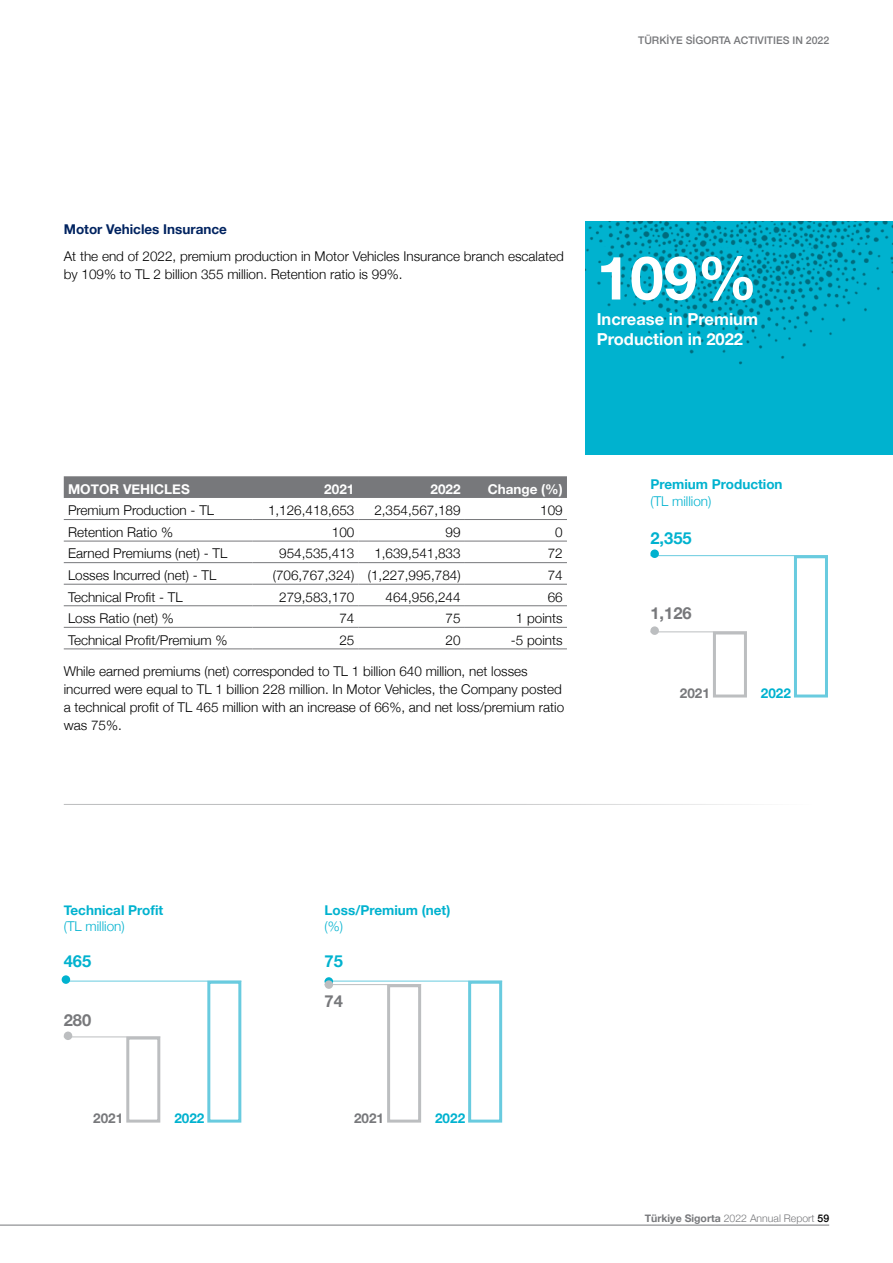
<style>
.page{position:relative;width:893px;height:1263px;background:#fff}
.page>*{position:absolute;margin:0;border:0;box-sizing:border-box;transform-origin:0 0}
.t1{font:700 60.15px "Helvetica Neue";color:#fff}
.t2{font:700 16.5px/19.5px "Helvetica Neue";color:#fff}
.t3{font:700 16.5px "Helvetica Neue";color:#00b2cf}
.t4{font:700 16.5px "Helvetica Neue";color:#77787b}
.t5{font:300 13.5px/18px "Helvetica Neue";color:#000}
.t6{font:700 13.5px "Helvetica Neue";color:#00b2cf}
.t7{font:700 13.5px "Helvetica Neue";color:#fff}
.t8{font:300 13.5px "Helvetica Neue";color:#00b2cf}
.t9{font:700 13.5px "Helvetica Neue";color:#002360}
.t10{font:700 13.5px "Helvetica Neue";color:#77787b}
.t11{font:300 10.5px "Helvetica Neue";color:#77787b}
.t12{font:500 10.5px "Helvetica Neue";color:#77787b}
.s1{font-weight:700}
.s2{font-weight:500;color:#000}
</style>
<div class="page">
<div style="left:126px;top:1036px;width:34px;height:86px;background:#fff;border:3px solid #bcbec0"></div>
<div style="left:585px;top:221px;width:308px;height:234px;background:#00b2cf"></div>
<img style="left:585px;top:221px;width:308px;height:144px">
<hr style="left:64px;top:804px;width:765px;height:1px;background:#77787b">
<div style="left:64px;top:476px;width:503px;height:22px;background:#77787b"></div>
<hr style="left:64px;top:519px;width:188px;height:1px;background:#77787b">
<hr style="left:252px;top:519px;width:107px;height:1px;background:#77787b">
<hr style="left:359px;top:519px;width:106px;height:1px;background:#77787b">
<hr style="left:465px;top:519px;width:102px;height:1px;background:#77787b">
<hr style="left:64px;top:541px;width:188px;height:1px;background:#77787b">
<hr style="left:252px;top:541px;width:107px;height:1px;background:#77787b">
<hr style="left:359px;top:541px;width:106px;height:1px;background:#77787b">
<hr style="left:465px;top:541px;width:102px;height:1px;background:#77787b">
<hr style="left:64px;top:562px;width:188px;height:1px;background:#77787b">
<hr style="left:252px;top:562px;width:107px;height:1px;background:#77787b">
<hr style="left:359px;top:562px;width:106px;height:1px;background:#77787b">
<hr style="left:465px;top:562px;width:102px;height:1px;background:#77787b">
<hr style="left:64px;top:584px;width:188px;height:1px;background:#77787b">
<hr style="left:252px;top:584px;width:107px;height:1px;background:#77787b">
<hr style="left:359px;top:584px;width:106px;height:1px;background:#77787b">
<hr style="left:465px;top:584px;width:102px;height:1px;background:#77787b">
<hr style="left:64px;top:605px;width:188px;height:1px;background:#77787b">
<hr style="left:252px;top:605px;width:107px;height:1px;background:#77787b">
<hr style="left:359px;top:605px;width:106px;height:1px;background:#77787b">
<hr style="left:465px;top:605px;width:102px;height:1px;background:#77787b">
<hr style="left:64px;top:627px;width:188px;height:1px;background:#77787b">
<hr style="left:252px;top:627px;width:107px;height:1px;background:#77787b">
<hr style="left:359px;top:627px;width:106px;height:1px;background:#77787b">
<hr style="left:465px;top:627px;width:102px;height:1px;background:#77787b">
<hr style="left:64px;top:648px;width:188px;height:1px;background:#77787b">
<hr style="left:252px;top:648px;width:107px;height:1px;background:#77787b">
<hr style="left:359px;top:648px;width:106px;height:1px;background:#77787b">
<hr style="left:465px;top:648px;width:102px;height:1px;background:#77787b">
<div style="left:207px;top:981px;width:34px;height:141px;background:#fff;border:3px solid #69cbdf"></div>
<div style="left:468px;top:981px;width:34px;height:141px;background:#fff;border:3px solid #69cbdf"></div>
<div style="left:794px;top:555px;width:34px;height:142px;background:#fff;border:3px solid #69cbdf"></div>
<hr style="left:64px;top:981px;width:177px;height:1px;background:#69cbdf">
<hr style="left:325px;top:981px;width:177px;height:1px;background:#69cbdf">
<hr style="left:650px;top:555px;width:178px;height:1px;background:#69cbdf">
<div style="left:387px;top:984px;width:34px;height:138px;background:#fff;border:3px solid #bcbec0"></div>
<div style="left:713px;top:631px;width:34px;height:66px;background:#fff;border:3px solid #bcbec0"></div>
<hr style="left:64px;top:1036px;width:96px;height:1px;background:#bcbec0">
<hr style="left:325px;top:984px;width:96px;height:1px;background:#bcbec0">
<hr style="left:650px;top:631px;width:97px;height:1px;background:#bcbec0">
<div style="left:62px;top:975px;width:8px;height:9px;background:#00b2cf;border-radius:50%"></div>
<div style="left:325px;top:977px;width:8px;height:9px;background:#00b2cf;border-radius:50%"></div>
<div style="left:64px;top:1031px;width:8px;height:9px;background:#bcbec0;border-radius:50%"></div>
<div style="left:325px;top:980px;width:8px;height:9px;background:#bcbec0;border-radius:50%"></div>
<div style="left:650px;top:549px;width:9px;height:9px;background:#00b2cf;border-radius:50%"></div>
<div style="left:650px;top:626px;width:9px;height:9px;background:#bcbec0;border-radius:50%"></div>
<hr style="left:0;top:1225px;width:829px;height:1px;background:#77787b">
<p class="t12" style="left:638px;top:32px;width:193px">TÜRKİYE SİGORTA ACTIVITIES IN 2022</p>
<p class="t9" style="left:64px;top:219px;width:165px">Motor Vehicles Insurance</p>
<p class="t5" style="left:64px;top:246px;width:501px">At the end of 2022, premium production in Motor Vehicles Insurance branch escalated by 109% to TL 2 billion 355 million. Retention ratio is 99%.</p>
<h1 class="t1" style="left:597px;top:231px;width:162px">109%</h1>
<p class="t2" style="left:597px;top:310px;width:163px">Increase in Premium<br>Production in 2022</p>
<p class="t7" style="left:68px;top:478px;width:123px">MOTOR VEHICLES</p>
<p class="t7" style="left:324px;top:478px;width:32px">2021</p>
<p class="t7" style="left:431px;top:478px;width:32px">2022</p>
<p class="t7" style="left:488px;top:478px;width:77px">Change (%)</p>
<p class="t5" style="left:68px;top:500px;width:148px">Premium Production - TL</p>
<p class="t5" style="left:268px;top:500px;width:88px">1,126,418,653</p>
<p class="t5" style="left:374px;top:500px;width:88px">2,354,567,189</p>
<p class="t5" style="left:540px;top:500px;width:24px">109</p>
<p class="t5" style="left:68px;top:522px;width:107px">Retention Ratio %</p>
<p class="t5" style="left:332px;top:522px;width:24px">100</p>
<p class="t5" style="left:446px;top:522px;width:17px">99</p>
<p class="t5" style="left:555px;top:522px;width:9px">0</p>
<p class="t5" style="left:68px;top:544px;width:161px">Earned Premiums (net) - TL</p>
<p class="t5" style="left:279px;top:544px;width:77px">954,535,413</p>
<p class="t5" style="left:374px;top:544px;width:88px">1,639,541,833</p>
<p class="t5" style="left:548px;top:544px;width:17px">72</p>
<p class="t5" style="left:68px;top:565px;width:150px">Losses Incurred (net) - TL</p>
<p class="t5" style="left:273px;top:565px;width:189px">(706,767,324) (1,227,995,784)</p>
<p class="t5" style="left:548px;top:565px;width:17px">74</p>
<p class="t5" style="left:68px;top:587px;width:116px">Technical Profit - TL</p>
<p class="t5" style="left:279px;top:587px;width:77px">279,583,170</p>
<p class="t5" style="left:386px;top:587px;width:77px">464,956,244</p>
<p class="t5" style="left:548px;top:587px;width:17px">66</p>
<p class="t5" style="left:68px;top:608px;width:107px">Loss Ratio (net) %</p>
<p class="t5" style="left:339px;top:608px;width:17px">74</p>
<p class="t5" style="left:446px;top:608px;width:17px">75</p>
<p class="t5" style="left:516px;top:608px;width:48px">1 points</p>
<p class="t5" style="left:68px;top:630px;width:161px">Technical Profit/Premium %</p>
<p class="t5" style="left:339px;top:630px;width:17px">25</p>
<p class="t5" style="left:446px;top:630px;width:17px">20</p>
<p class="t5" style="left:511px;top:630px;width:53px">-5 points</p>
<p class="t5" style="left:64px;top:661px;width:502px">While earned premiums (net) corresponded to TL 1 billion 640 million, net losses incurred were equal to TL 1 billion 228 million. In Motor Vehicles, the Company posted a technical profit of TL 465 million with an increase of 66%, and net loss/premium ratio was 75%.</p>
<p class="t6" style="left:64px;top:899px;width:101px">Technical Profit</p>
<p class="t8" style="left:64px;top:915px;width:63px">(TL million)</p>
<p class="t6" style="left:325px;top:899px;width:127px">Loss/Premium (net)</p>
<p class="t8" style="left:325px;top:915px;width:20px">(%)</p>
<p class="t3" style="left:64px;top:948px;width:29px">465</p>
<p class="t3" style="left:325px;top:948px;width:20px">75</p>
<p class="t4" style="left:64px;top:1007px;width:29px">280</p>
<p class="t4" style="left:325px;top:988px;width:20px">74</p>
<p class="t10" style="left:93px;top:1107px;width:32px">2021</p>
<p class="t10" style="left:354px;top:1107px;width:32px">2021</p>
<p class="t6" style="left:174px;top:1107px;width:32px">2022</p>
<p class="t6" style="left:435px;top:1107px;width:32px">2022</p>
<p class="t6" style="left:650px;top:474px;width:134px">Premium Production</p>
<p class="t8" style="left:650px;top:490px;width:63px">(TL million)</p>
<p class="t3" style="left:650px;top:525px;width:43px">2,355</p>
<p class="t4" style="left:650px;top:601px;width:43px">1,126</p>
<p class="t10" style="left:680px;top:682px;width:32px">2021</p>
<p class="t6" style="left:761px;top:682px;width:32px">2022</p>
<p class="t11" style="left:645px;top:1210px;width:186px"><span class="s1">Türkiye Sigorta</span> 2022 Annual Report <span class="s2">59</span></p>
</div>
